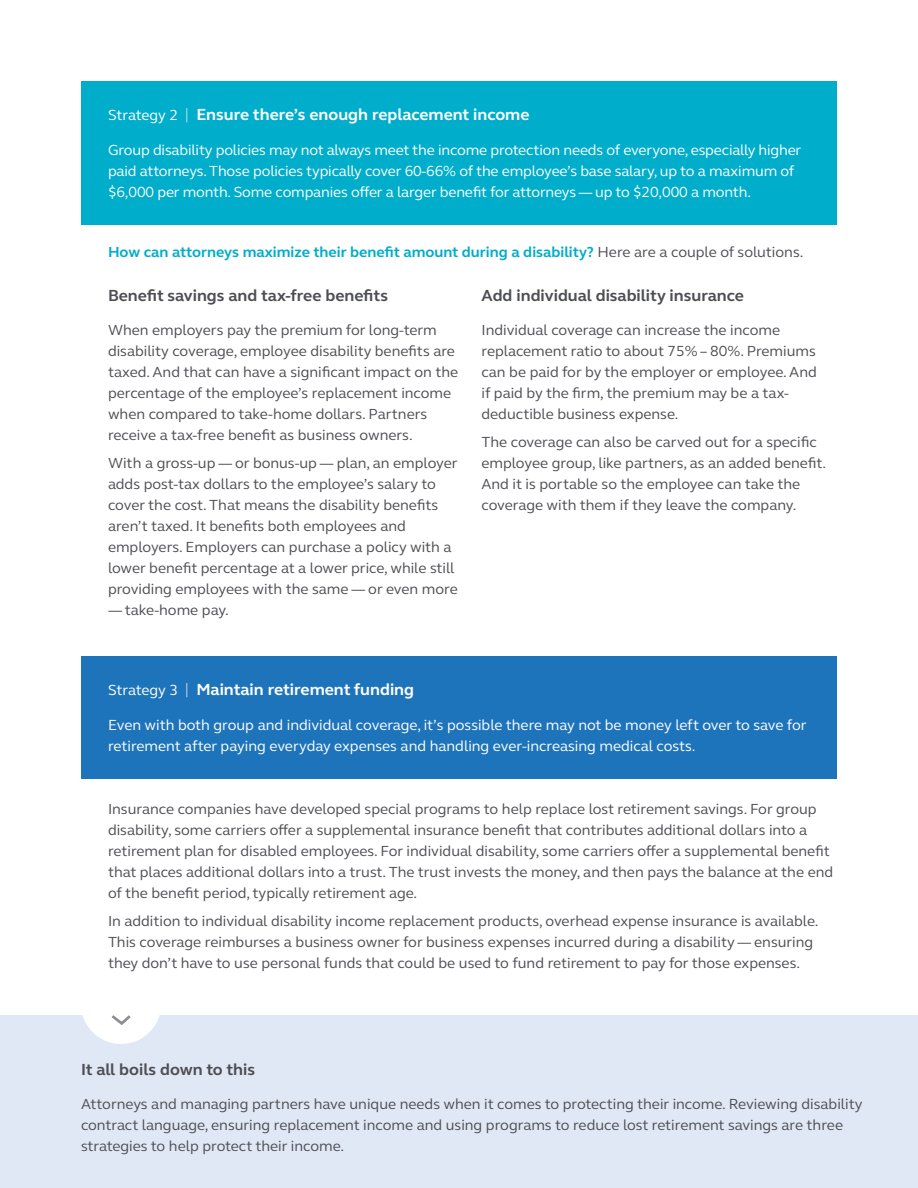
<style>
.page{position:relative;width:918px;height:1188px;background:#fff}
.page>*{position:absolute;margin:0;border:0;box-sizing:border-box;transform-origin:0 0}
.t1{font:700 16.5px "FS Elliot Pro";color:#4d4e53}
.t2{font:700 16.5px "FS Elliot Pro";color:#fff}
.t3{font:15px/21px "FS Elliot Pro";color:#4d4e53}
.t4{font:15px/21px "FS Elliot Pro";letter-spacing:-.01em;color:#fff}
.t5{font:700 15px "FS Elliot Pro";color:#00adca}
.s1{font-weight:400;font-size:15px}
.s2{font-weight:300;font-size:15px}
.s3{font-weight:400;color:#4d4e53}
</style>
<div class="page">
<div style="left:0;top:1016px;width:918px;height:172px;background:#e1e8f5"></div>
<div style="left:81px;top:964px;width:80px;height:80px;background:#fff;border-radius:50%"></div>
<svg style="left:111px;top:1015px;width:20px;height:10px"></svg>
<div style="left:81px;top:81px;width:756px;height:144px;background:#00adca"></div>
<div style="left:81px;top:656px;width:756px;height:122px;background:#1e74bb"></div>
<p class="t2" style="left:108px;top:104px;width:423px"><span class="s1">Strategy 2</span> <span class="s2">|</span> Ensure there’s enough replacement income</p>
<p class="t4" style="left:108px;top:139px;width:695px">Group disability policies may not always meet the income protection needs of everyone, especially higher paid attorneys. Those policies typically cover 60-66% of the employee’s base salary, up to a maximum of $6,000 per month. Some companies offer a larger benefit for attorneys — up to $20,000 a month.</p>
<p class="t5" style="left:108px;top:242px;width:697px">How can attorneys maximize their benefit amount during a disability? <span class="s3">Here are a couple of solutions.</span></p>
<p class="t1" style="left:108px;top:284px;width:281px">Benefit savings and tax-free benefits</p>
<p class="t3" style="left:108px;top:319px;width:352px">When employers pay the premium for long-term disability coverage, employee disability benefits are taxed. And that can have a significant impact on the percentage of the employee’s replacement income when compared to take-home dollars. Partners receive a tax-free benefit as business owners.</p>
<p class="t3" style="left:108px;top:452px;width:351px">With a gross-up — or bonus-up — plan, an employer adds post-tax dollars to the employee’s salary to cover the cost. That means the disability benefits aren’t taxed. It benefits both employees and employers. Employers can purchase a policy with a lower benefit percentage at a lower price, while still providing employees with the same — or even more</p>
<p class="t3" style="left:108px;top:599px;width:122px">— take-home pay.</p>
<p class="t1" style="left:482px;top:284px;width:264px">Add individual disability insurance</p>
<p class="t3" style="left:482px;top:319px;width:337px">Individual coverage can increase the income replacement ratio to about 75% – 80%. Premiums can be paid for by the employer or employee. And if paid by the firm, the premium may be a tax&shy;deductible business expense.</p>
<p class="t3" style="left:482px;top:431px;width:346px">The coverage can also be carved out for a specific employee group, like partners, as an added benefit.<br>And it is portable so the employee can take the coverage with them if they leave the company.</p>
<p class="t2" style="left:108px;top:679px;width:308px"><span class="s1">Strategy 3</span> <span class="s2">|</span> Maintain retirement funding</p>
<p class="t4" style="left:108px;top:714px;width:700px">Even with both group and individual coverage, it’s possible there may not be money left over to save for retirement after paying everyday expenses and handling ever-increasing medical costs.</p>
<p class="t3" style="left:108px;top:798px;width:727px">Insurance companies have developed special programs to help replace lost retirement savings. For group disability, some carriers offer a supplemental insurance benefit that contributes additional dollars into a retirement plan for disabled employees. For individual disability, some carriers offer a supplemental benefit that places additional dollars into a trust. The trust invests the money, and then pays the balance at the end of the benefit period, typically retirement age.</p>
<p class="t3" style="left:108px;top:910px;width:712px">In addition to individual disability income replacement products, overhead expense insurance is available.<br>This coverage reimburses a business owner for business expenses incurred during a disability — ensuring they don’t have to use personal funds that could be used to fund retirement to pay for those expenses.</p>
<p class="t1" style="left:81px;top:1058px;width:176px">It all boils down to this</p>
<p class="t3" style="left:81px;top:1093px;width:783px">Attorneys and managing partners have unique needs when it comes to protecting their income. Reviewing disability contract language, ensuring replacement income and using programs to reduce lost retirement savings are three strategies to help protect their income.</p>
</div>
